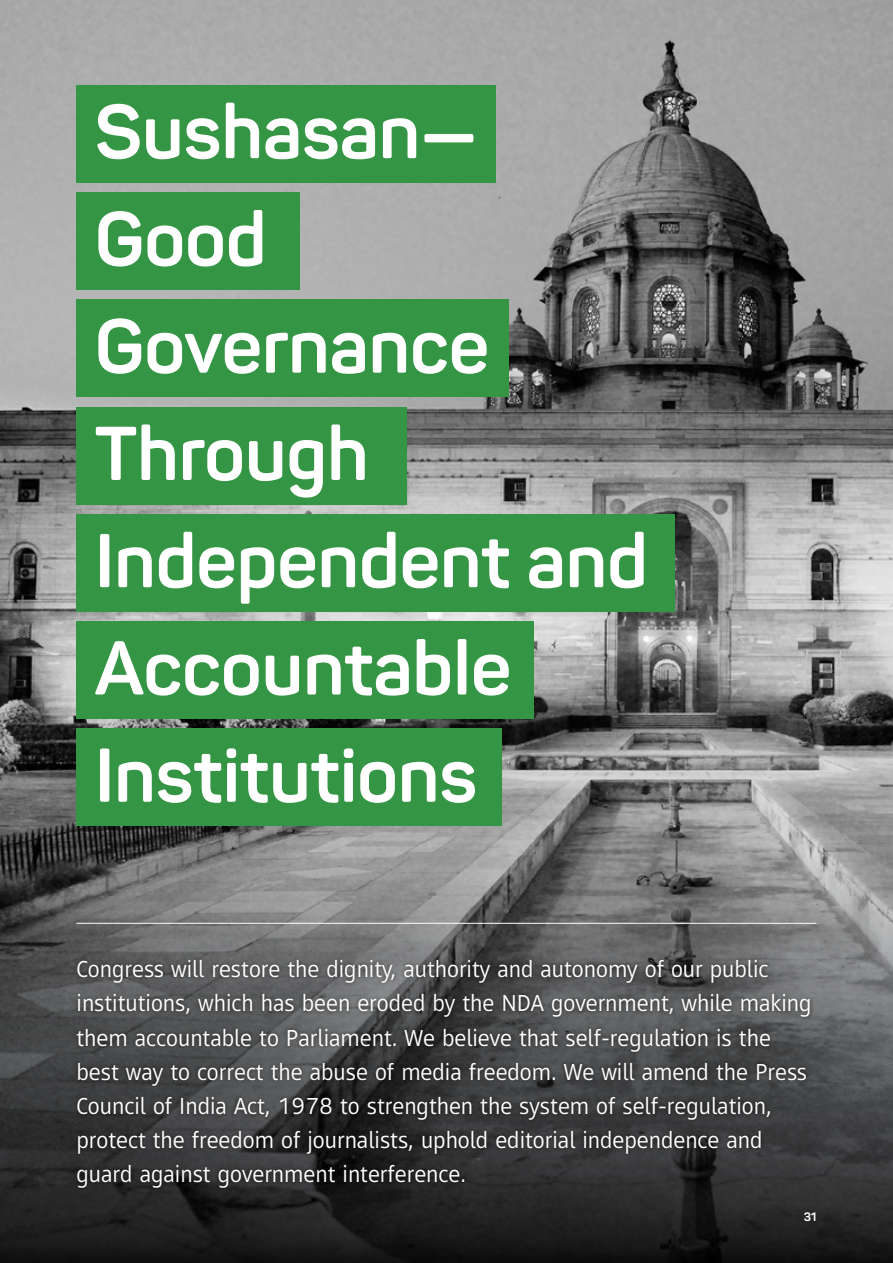
<style>
.page{position:relative;width:893px;height:1263px;background:#fff}
.page>*{position:absolute;margin:0;border:0;box-sizing:border-box;transform-origin:0 0}
.t1{font:700 75px/107.2px "Panton";color:#fff}
.t2{font:24px/34.2px "Mayberry Pro";color:#fff}
.t3{font:700 12px "Panton";color:#fff}
</style>
<div class="page">
<img style="left:0;top:0;width:893px;height:855px">
<div style="left:77px;top:85px;width:419px;height:98px;background:#349645"></div>
<div style="left:77px;top:192px;width:223px;height:98px;background:#349645"></div>
<div style="left:77px;top:407px;width:330px;height:97px;background:#349645"></div>
<div style="left:77px;top:300px;width:432px;height:97px;background:#349645"></div>
<div style="left:77px;top:514px;width:598px;height:98px;background:#349645"></div>
<div style="left:77px;top:621px;width:457px;height:98px;background:#349645"></div>
<div style="left:77px;top:729px;width:425px;height:97px;background:#349645"></div>
<svg style="left:0;top:855px;width:893px;height:408px"></svg>
<hr style="left:77px;top:923px;width:739px;height:1px;background:#fff">
<div style="left:73px;top:955px;width:741px;height:235px;background:#000;opacity:.5"></div>
<h1 class="t1" style="left:95px;top:78px;width:555px">Sushasan—<br>Good<br>Governance<br>Through<br>Independent and<br>Accountable<br>Institutions</h1>
<p class="t2" style="left:77px;top:951px;width:736px">Congress will restore the dignity, authority and autonomy of our public institutions, which has been eroded by the NDA government, while making them accountable to Parliament. We believe that self-regulation is the best way to correct the abuse of media freedom. We will amend the Press Council of India Act, 1978 to strengthen the system of self-regulation, protect the freedom of journalists, uphold editorial independence and guard against government interference.</p>
<p class="t3" style="left:804px;top:1209px;width:14px">31</p>
</div>
